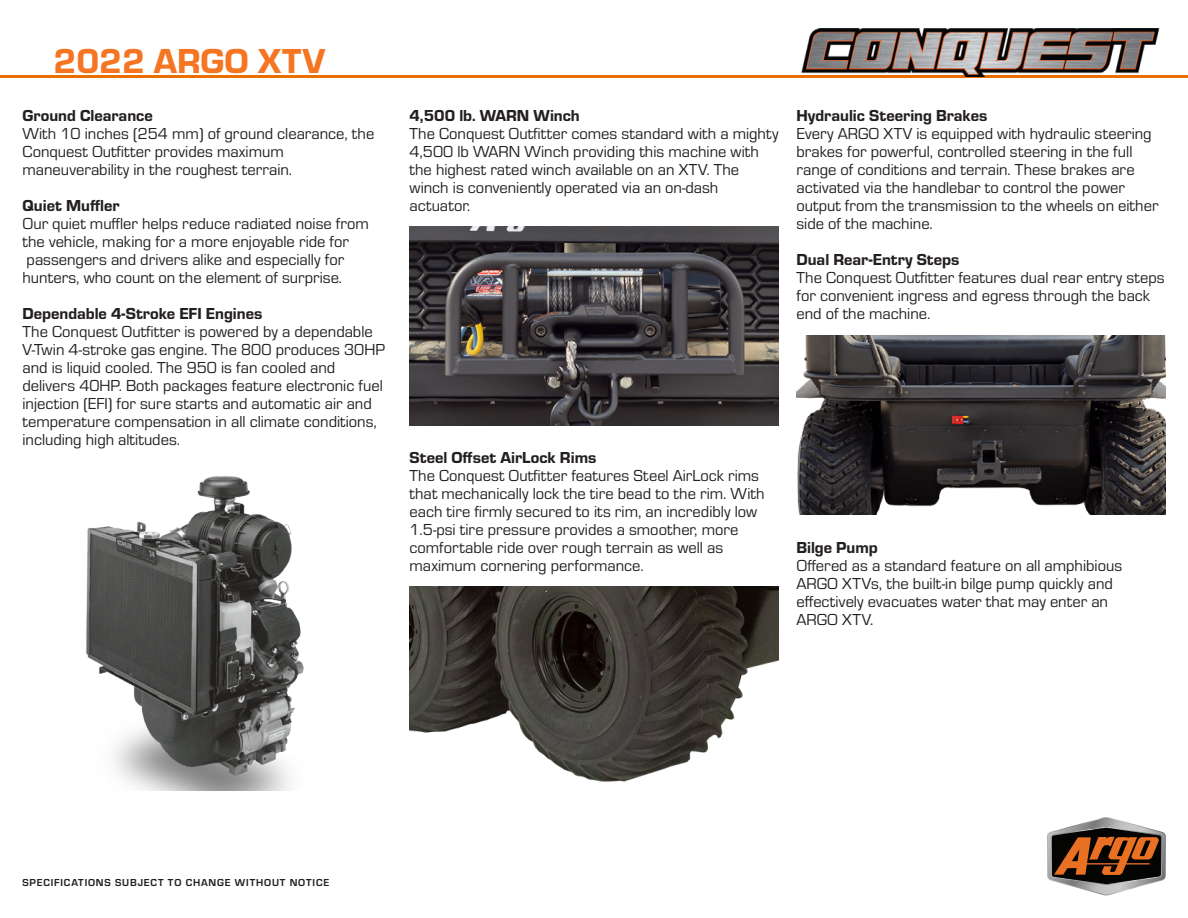
<style>
.page{position:relative;width:1188px;height:918px;background:#fff}
.page>*{position:absolute;margin:0;border:0;box-sizing:border-box;transform-origin:0 0}
.t1{font:36px "Eurostile Hea";color:#f57523}
.t2{font:16.5px/18px "Eurostile";color:#231f20}
.t3{font:16.5px "Eurostile Hea";color:#231f20}
.t4{font:700 10.5px "Eurostile";letter-spacing:.08em;color:#231f20}
</style>
<div class="page">
<svg style="left:1047px;top:817px;width:119px;height:78px"></svg>
<hr style="left:0;top:75px;width:1188px;height:3px;background:#eb6e03">
<img style="left:801px;top:28px;width:359px;height:48px">
<img style="left:86px;top:476px;width:218px;height:315px">
<img style="left:410px;top:587px;width:369px;height:195px">
<img style="left:410px;top:227px;width:369px;height:199px">
<img style="left:797px;top:335px;width:369px;height:180px">
<h1 class="t1" style="left:54px;top:36px;width:273px">2022 ARGO XTV</h1>
<p class="t3" style="left:22px;top:104px;width:132px">Ground Clearance</p>
<p class="t2" style="left:22px;top:124px;width:353px">With 10 inches (254 mm) of ground clearance, the<br>Conquest Outfitter provides maximum</p>
<p class="t2" style="left:22px;top:160px;width:271px">maneuverability in the roughest terrain.</p>
<p class="t3" style="left:22px;top:194px;width:99px">Quiet Muffler</p>
<p class="t2" style="left:22px;top:214px;width:348px">Our quiet muffler helps reduce radiated noise from the vehicle, making for a more enjoyable ride for</p>
<p class="t2" style="left:22px;top:250px;width:323px">passengers and drivers alike and especially for hunters, who count on the element of surprise.</p>
<p class="t3" style="left:22px;top:302px;width:241px">Dependable 4-Stroke EFI Engines</p>
<p class="t2" style="left:22px;top:322px;width:364px">The Conquest Outfitter is powered by a dependable<br>V-Twin 4-stroke gas engine. The 800 produces 30HP and is liquid cooled. The 950 is fan cooled and</p>
<p class="t2" style="left:22px;top:376px;width:362px">delivers 40HP. Both packages feature electronic fuel injection (EFI) for sure starts and automatic air and temperature compensation in all climate conditions, including high altitudes.</p>
<p class="t3" style="left:410px;top:104px;width:172px">4,500 lb. WARN Winch</p>
<p class="t2" style="left:410px;top:124px;width:370px">The Conquest Outfitter comes standard with a mighty 4,500 lb WARN Winch providing this machine with the highest rated winch available on an XTV. The winch is conveniently operated via an on-dash</p>
<p class="t2" style="left:410px;top:196px;width:62px">actuator.</p>
<p class="t3" style="left:796px;top:104px;width:192px">Hydraulic Steering Brakes</p>
<p class="t2" style="left:796px;top:124px;width:357px">Every ARGO XTV is equipped with hydraulic steering brakes for powerful, controlled steering in the full range of conditions and terrain. These brakes are</p>
<p class="t2" style="left:796px;top:178px;width:364px">activated via the handlebar to control the power output from the transmission to the wheels on either side of the machine.</p>
<p class="t3" style="left:796px;top:248px;width:165px">Dual Rear-Entry Steps</p>
<p class="t2" style="left:796px;top:268px;width:370px">The Conquest Outfitter features dual rear entry steps for convenient ingress and egress through the back end of the machine.</p>
<p class="t3" style="left:410px;top:446px;width:189px">Steel Offset AirLock Rims</p>
<p class="t2" style="left:410px;top:466px;width:357px">The Conquest Outfitter features Steel AirLock rims that mechanically lock the tire bead to the rim. With each tire firmly secured to its rim, an incredibly low 1.5-psi tire pressure provides a smoother, more</p>
<p class="t2" style="left:410px;top:538px;width:315px">comfortable ride over rough terrain as well as maximum cornering performance.</p>
<p class="t3" style="left:796px;top:536px;width:83px">Bilge Pump</p>
<p class="t2" style="left:796px;top:556px;width:327px">Offered as a standard feature on all amphibious<br>ARGO XTVs, the built-in bilge pump quickly and</p>
<p class="t2" style="left:796px;top:592px;width:313px">effectively evacuates water that may enter an</p>
<p class="t2" style="left:796px;top:610px;width:78px">ARGO XTV.</p>
<p class="t4" style="left:22px;top:877px;width:308px">SPECIFICATIONS SUBJECT TO CHANGE WITHOUT NOTICE</p>
</div>
